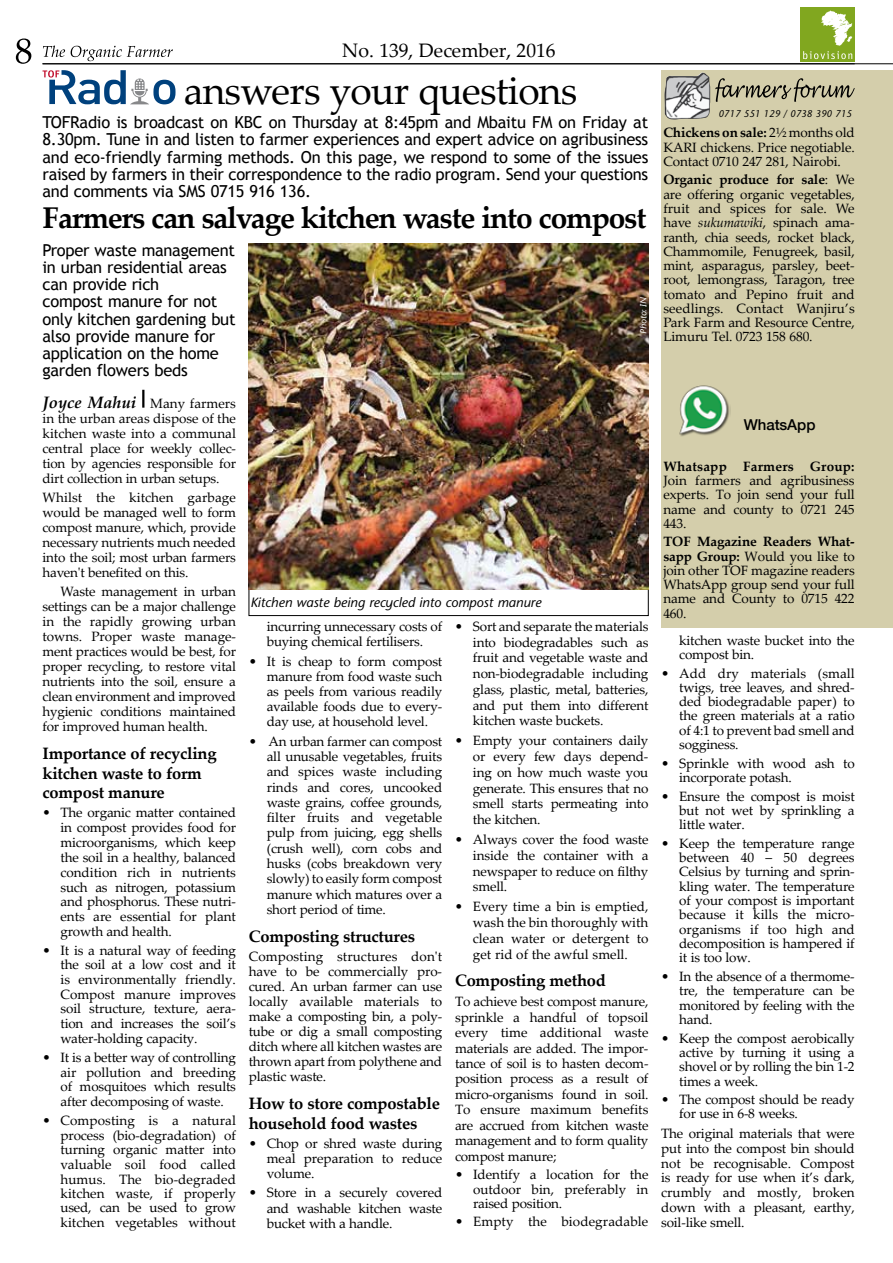
<style>
.page{position:relative;width:893px;height:1263px;background:#fff}
.page>*{position:absolute;margin:0;border:0;box-sizing:border-box;transform-origin:0 0}
.t1{font:39px "Palatino Linotype";letter-spacing:-.02em;color:#000}
.t2{font:700 30px "Palatino Linotype";letter-spacing:-.04em;color:#000}
.t3{font:19.5px "Palatino Linotype";color:#000}
.t4{font:16.5px/17.2px "Trebuchet MS";letter-spacing:-.015em;color:#000;text-align:justify}
.t5{font:700 16.5px/19.5px "Palatino Linotype";letter-spacing:-.015em;color:#000}
.t6{font:500 15px "Helvetica Neue";letter-spacing:-.005em;color:#000}
.t7{font:13.5px/14.2px "Palatino Linotype";letter-spacing:-.015em;color:#000;text-align:justify}
.t8{font:italic 500 13.5px "Ruim Stone Sans";color:#000}
.t9{font:13.5px "Palatino Linotype";letter-spacing:.005em;color:#000}
.t10{font:700 13.5px "Palatino Linotype";letter-spacing:.015em;color:#000}
.t11{font:italic 500 9.75px "Ruim Stone Sans";color:#000}
.t12{font:italic 500 9px "Ruim Stone Sans";color:#fff}
.s1{font-weight:700;font-style:italic;font-size:16.5px}
.s2{font-weight:700}
.s3{font-style:italic}
</style>
<div class="page">
<hr style="left:43px;top:64px;width:812px;height:1px;background:#000">
<div style="left:249px;top:588px;width:399px;height:28px;border:1px solid #000"></div>
<img style="left:249px;top:243px;width:399px;height:347px">
<svg style="left:16px;top:39px;width:15px;height:25px"></svg>
<svg style="left:43px;top:45px;width:130px;height:16px"></svg>
<hr style="left:43px;top:63px;width:850px;height:1px;background:#000">
<div style="left:801px;top:7px;width:54px;height:54px;background:#81a71f"></div>
<svg style="left:803px;top:51px;width:49px;height:8px"></svg>
<img style="left:821px;top:10px;width:32px;height:36px">
<svg style="left:43px;top:70px;width:133px;height:34px"></svg>
<svg style="left:142px;top:390px;width:2px;height:18px"></svg>
<div style="left:661px;top:70px;width:232px;height:557px;background:#d4ceab"></div>
<img style="left:664px;top:72px;width:46px;height:47px">
<svg style="left:715px;top:78px;width:140px;height:24px"></svg>
<img style="left:679px;top:385px;width:51px;height:51px">
<h3 class="t3" style="left:342px;top:37px;width:215px">No. 139, December, 2016</h3>
<h1 class="t1" style="left:184px;top:63px;width:395px">answers your questions</h1>
<p class="t4" style="left:43px;top:114px;width:607px">TOFRadio is broadcast on KBC on Thursday at 8:45pm and Mbaitu FM on Friday at 8.30pm. Tune in and listen to farmer experiences and expert advice on agribusiness and eco-friendly farming methods. On this page, we respond to some of the issues raised by farmers in their correspondence to the radio program. Send your questions and comments via SMS 0715 916 136.</p>
<h2 class="t2" style="left:43px;top:197px;width:605px">Farmers can salvage kitchen waste into compost</h2>
<p class="t4" style="left:43px;top:241px;width:195px;text-align:left">Proper waste management in urban residential areas can provide rich<br>compost manure for not only kitchen gardening but also provide manure for application on the home garden flowers beds</p>
<p class="t7" style="left:43px;top:395px;width:195px;line-height:15px"><span class="s1">Joyce Mahui</span> Many farmers in the urban areas dispose of the kitchen waste into a communal central place for weekly collec&shy;tion by agencies responsible for dirt collection in urban setups.</p>
<p class="t7" style="left:43px;top:489px;width:195px;line-height:15px">Whilst the kitchen garbage would be managed well to form compost manure, which, provide necessary nutrients much needed into the soil; most urban farmers haven't benefited on this.</p>
<p class="t7" style="left:43px;top:583px;width:195px;line-height:15px;text-indent:18px">Waste management in urban settings can be a major challenge in the rapidly growing urban towns. Proper waste manage&shy;ment practices would be best, for proper recycling, to restore vital nutrients into the soil, ensure a clean environment and improved hygienic conditions maintained for improved human health.</p>
<p class="t5" style="left:43px;top:743px;width:176px">Importance of recycling kitchen waste to form compost manure</p>
<p class="t7" style="left:61px;top:805px;width:177px;line-height:14.9px;text-indent:-18px">• The organic matter contained in compost provides food for microorganisms, which keep the soil in a healthy, balanced condition rich in nutrients such as nitrogen, potassium and phosphorus. These nutri&shy;ents are essential for plant growth and health.</p>
<p class="t7" style="left:61px;top:942px;width:177px;line-height:14.7px;text-indent:-18px">• It is a natural way of feeding the soil at a low cost and it is environmentally friendly.<br>Compost manure improves soil structure, texture, aera&shy;tion and increases the soil’s water-holding capacity.</p>
<p class="t7" style="left:61px;top:1049px;width:177px;line-height:14.7px;text-indent:-18px">• It is a better way of controlling air pollution and breeding of mosquitoes which results after decomposing of waste.</p>
<p class="t7" style="left:61px;top:1112px;width:177px;text-indent:-18px">• Composting is a natural process (bio-degradation) of turning organic matter into valuable soil food called humus. The bio-degraded kitchen waste, if properly used, can be used to grow kitchen vegetables without</p>
<p class="t12" style="left:638px;top:334px;width:38px;rotate:-90deg">Photo: IN</p>
<p class="t8" style="left:250px;top:594px;width:292px">Kitchen waste being recycled into compost manure</p>
<p class="t7" style="left:267px;top:618px;width:177px;line-height:15.3px">incurring unnecessary costs of buying chemical fertilisers.</p>
<p class="t7" style="left:267px;top:653px;width:177px;line-height:15.3px;text-indent:-18px">• It is cheap to form compost manure from food waste such as peels from various readily available foods due to every&shy;day use, at household level.</p>
<p class="t7" style="left:267px;top:733px;width:177px;line-height:15.3px;text-indent:-18px">• An urban farmer can compost all unusable vegetables, fruits and spices waste including rinds and cores, uncooked waste grains, coffee grounds, filter fruits and vegetable pulp from juicing, egg shells (crush well), corn cobs and husks (cobs breakdown very slowly) to easily form compost manure which matures over a short period of time.</p>
<p class="t5" style="left:249px;top:926px;width:168px">Composting structures</p>
<p class="t7" style="left:249px;top:948px;width:195px;line-height:15px">Composting structures don't have to be commercially pro&shy;cured. An urban farmer can use locally available materials to make a composting bin, a poly&shy;tube or dig a small composting ditch where all kitchen wastes are thrown apart from polythene and plastic waste.</p>
<p class="t5" style="left:249px;top:1093px;width:193px">How to store compostable household food wastes</p>
<p class="t7" style="left:267px;top:1135px;width:177px;line-height:15px;text-indent:-18px">• Chop or shred waste during meal preparation to reduce volume.</p>
<p class="t7" style="left:267px;top:1185px;width:177px;line-height:15.3px;text-indent:-18px">• Store in a securely covered and washable kitchen waste bucket with a handle.</p>
<p class="t7" style="left:473px;top:618px;width:177px;line-height:15.8px;text-indent:-18px">• Sort and separate the materials into biodegradables such as fruit and vegetable waste and non-biodegradable including glass, plastic, metal, batteries, and put them into different kitchen waste buckets.</p>
<p class="t7" style="left:473px;top:732px;width:177px;line-height:15.8px;text-indent:-18px">• Empty your containers daily or every few days depend&shy;ing on how much waste you generate. This ensures that no smell starts permeating into the kitchen.</p>
<p class="t7" style="left:473px;top:831px;width:177px;line-height:15.8px;text-indent:-18px">• Always cover the food waste inside the container with a newspaper to reduce on filthy smell.</p>
<p class="t7" style="left:473px;top:898px;width:177px;line-height:15.8px;text-indent:-18px">• Every time a bin is emptied, wash the bin thoroughly with clean water or detergent to get rid of the awful smell.</p>
<p class="t5" style="left:455px;top:970px;width:152px">Composting method</p>
<p class="t7" style="left:455px;top:993px;width:195px;line-height:15.5px">To achieve best compost manure, sprinkle a handful of topsoil every time additional waste materials are added. The impor&shy;tance of soil is to hasten decom&shy;position process as a result of micro-organisms found in soil.<br>To ensure maximum benefits are accrued from kitchen waste management and to form quality compost manure;</p>
<p class="t7" style="left:473px;top:1167px;width:177px;text-indent:-18px">• Identify a location for the outdoor bin, preferably in raised position.</p>
<p class="t9" style="left:455px;top:1212px;width:195px">• Empty the biodegradable</p>
<p class="t11" style="left:718px;top:107px;width:135px">0717 551 129 / 0738 390 715</p>
<p class="t7" style="left:663px;top:125px;width:193px"><span class="s2">Chickens on sale:</span> 2½ months old KARI chickens. Price negotiable.<br>Contact 0710 247 281, Nairobi.</p>
<p class="t7" style="left:663px;top:172px;width:193px"><span class="s2">Organic produce for sale</span>: We are offering organic vegetables, fruit and spices for sale. We have <span class="s3">sukumawiki</span>, spinach ama&shy;ranth, chia seeds, rocket black, Chammomile, Fenugreek, basil, mint, asparagus, parsley, beet&shy;root, lemongrass, Taragon, tree tomato and Pepino fruit and seedlings. Contact Wanjiru’s Park Farm and Resource Centre, Limuru Tel. 0723 158 680.</p>
<p class="t6" style="left:744px;top:415px;width:73px">WhatsApp</p>
<p class="t10" style="left:663px;top:457px;width:193px">Whatsapp Farmers Group:</p>
<p class="t7" style="left:663px;top:473px;width:193px">Join farmers and agribusiness experts. To join send your full name and county to 0721 245<br>443.</p>
<p class="t7" style="left:663px;top:534px;width:193px"><span class="s2">TOF Magazine Readers What&shy;sapp Group:</span> Would you like to join other TOF magazine readers WhatsApp group send your full name and County to 0715 422<br>460.</p>
<p class="t7" style="left:679px;top:632px;width:177px">kitchen waste bucket into the compost bin.</p>
<p class="t7" style="left:679px;top:665px;width:177px;text-indent:-18px">• Add dry materials (small twigs, tree leaves, and shred&shy;ded biodegradable paper) to the green materials at a ratio of 4:1 to prevent bad smell and sogginess.</p>
<p class="t7" style="left:679px;top:755px;width:177px;text-indent:-18px">• Sprinkle with wood ash to incorporate potash.</p>
<p class="t7" style="left:679px;top:788px;width:177px;text-indent:-18px">• Ensure the compost is moist but not wet by sprinkling a little water.</p>
<p class="t7" style="left:679px;top:835px;width:177px;text-indent:-18px">• Keep the temperature range between 40 – 50 degrees Celsius by turning and sprin&shy;kling water. The temperature of your compost is important because it kills the micro&shy;organisms if too high and decomposition is hampered if it is too low.</p>
<p class="t7" style="left:679px;top:969px;width:177px;text-indent:-18px">• In the absence of a thermome&shy;tre, the temperature can be monitored by feeling with the hand.</p>
<p class="t7" style="left:679px;top:1030px;width:177px;text-indent:-18px">• Keep the compost aerobically active by turning it using a shovel or by rolling the bin 1-2 times a week.</p>
<p class="t7" style="left:679px;top:1092px;width:177px;text-indent:-18px">• The compost should be ready for use in 6-8 weeks.</p>
<p class="t7" style="left:661px;top:1125px;width:195px;line-height:14.9px">The original materials that were put into the compost bin should not be recognisable. Compost is ready for use when it’s dark, crumbly and mostly, broken down with a pleasant, earthy, soil-like smell.</p>
</div>
